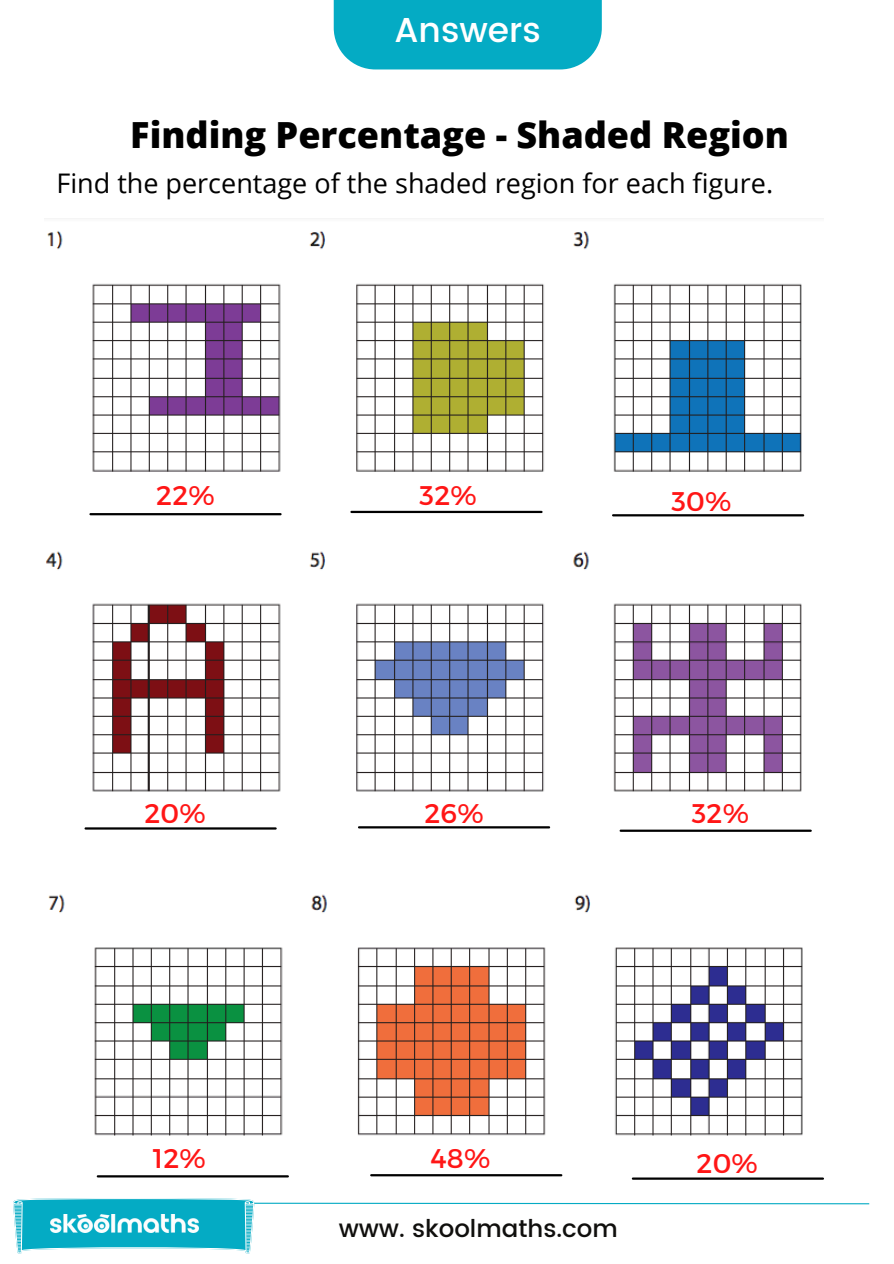
<style>
.page{position:relative;width:894px;height:1264px;background:#fff}
.page>*{position:absolute;margin:0;border:0;box-sizing:border-box;transform-origin:0 0}
.t1{font:800 36px "Open Sans";color:#000}
.t2{font:500 34.5px "Poppins";color:#fff}
.t3{font:27px "Open Sans";color:#000}
.t4{font:27px "Montserrat";letter-spacing:.01em;color:#ff1616}
.t5{font:500 24.45px "Poppins";color:#100f0d}
</style>
<div class="page">
<img style="left:47px;top:231px;width:755px;height:241px">
<img style="left:48px;top:894px;width:755px;height:242px">
<img style="left:45px;top:551px;width:757px;height:241px">
<hr style="left:90px;top:513px;width:190px;height:2px;background:#000">
<hr style="left:351px;top:511px;width:190px;height:2px;background:#000">
<hr style="left:613px;top:514px;width:189px;height:2px;background:#000">
<hr style="left:86px;top:827px;width:189px;height:2px;background:#000">
<hr style="left:359px;top:826px;width:190px;height:2px;background:#000">
<hr style="left:620px;top:829px;width:190px;height:2px;background:#000">
<hr style="left:98px;top:1175px;width:190px;height:2px;background:#000">
<hr style="left:371px;top:1174px;width:190px;height:2px;background:#000">
<hr style="left:632px;top:1177px;width:190px;height:2px;background:#000">
<svg style="left:13px;top:1198px;width:857px;height:55px"></svg>
<img style="left:51px;top:1213px;width:147px;height:18px">
<div style="left:333px;top:0;width:268px;height:69px;background:#04abc4"></div>
<p class="t2" style="left:394px;top:10px;width:148px">Answers</p>
<h2 class="t1" style="left:130px;top:109px;width:660px">Finding Percentage - Shaded Region</h2>
<h2 class="t3" style="left:56px;top:165px;width:718px">Find the percentage of the shaded region for each figure.</h2>
<p class="t4" style="left:156px;top:477px;width:60px">22%</p>
<p class="t4" style="left:419px;top:477px;width:59px">32%</p>
<h2 class="t4" style="left:671px;top:483px;width:62px">30%</h2>
<h2 class="t4" style="left:144px;top:796px;width:63px">20%</h2>
<h2 class="t4" style="left:424px;top:796px;width:61px">26%</h2>
<p class="t4" style="left:691px;top:796px;width:59px">32%</p>
<h2 class="t4" style="left:153px;top:1141px;width:55px">12%</h2>
<h2 class="t4" style="left:430px;top:1141px;width:61px">48%</h2>
<h2 class="t4" style="left:696px;top:1145px;width:63px">20%</h2>
<p class="t5" style="left:338px;top:1214px;width:280px">www. skoolmaths.com</p>
</div>
